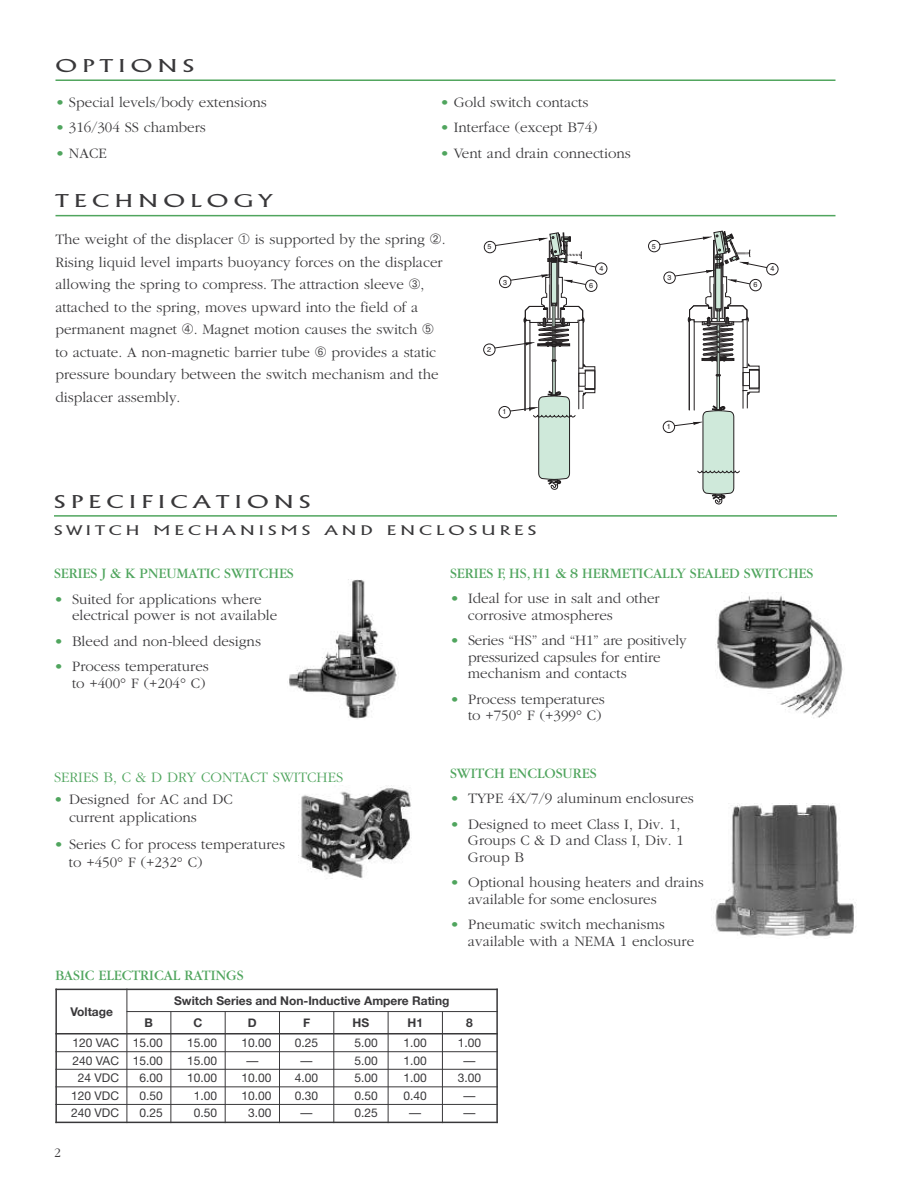
<style>
.page{position:relative;width:918px;height:1188px;background:#fff}
.page>*{position:absolute;margin:0;border:0;box-sizing:border-box;transform-origin:0 0}
.t1{font:300 18px "Alberta Wide";letter-spacing:.3em;color:#39383a}
.t2{font:300 15px/16.5px "Garamond";color:#39383a}
.t3{font:15px "Garamond";color:#50a55e}
.t4{font:300 15px "Garamond";color:#50a55e}
.t5{font:300 13.5px "Alberta Wide";letter-spacing:.3em;color:#39383a}
.t6{font:300 13.5px "Garamond";color:#39383a}
.t7{font:12px "Helvetica Neue";color:#39383a}
.t8{font:700 12px "Helvetica Neue";color:#39383a}
.t9{font:7.2px "Helvetica";color:#231f20}
.s1{color:#50a55e}
</style>
<div class="page">
<hr style="left:56px;top:79px;width:780px;height:2px;background:#50a55e">
<hr style="left:56px;top:215px;width:780px;height:1px;background:#50a55e">
<div style="left:648px;top:240px;width:12px;height:12px;border:1px solid #231f20;border-radius:50%"></div>
<div style="left:484px;top:241px;width:12px;height:12px;border:1px solid #231f20;border-radius:50%"></div>
<div style="left:483px;top:344px;width:12px;height:12px;border:1px solid #231f20;border-radius:50%"></div>
<svg style="left:489px;top:232px;width:119px;height:258px"></svg>
<svg style="left:653px;top:231px;width:125px;height:273px"></svg>
<img style="left:289px;top:580px;width:108px;height:139px">
<img style="left:717px;top:592px;width:126px;height:126px">
<hr style="left:54px;top:515px;width:783px;height:2px;background:#50a55e">
<hr style="left:55px;top:989px;width:2px;height:134px;background:#39383a">
<hr style="left:127px;top:989px;width:1px;height:134px;background:#39383a">
<hr style="left:170px;top:1011px;width:1px;height:112px;background:#39383a">
<hr style="left:225px;top:1011px;width:1px;height:112px;background:#39383a">
<hr style="left:279px;top:1011px;width:1px;height:112px;background:#39383a">
<hr style="left:333px;top:1011px;width:1px;height:112px;background:#39383a">
<hr style="left:388px;top:1011px;width:1px;height:112px;background:#39383a">
<hr style="left:442px;top:1011px;width:1px;height:112px;background:#39383a">
<hr style="left:496px;top:989px;width:2px;height:134px;background:#39383a">
<hr style="left:55px;top:989px;width:443px;height:1px;background:#39383a">
<hr style="left:127px;top:1011px;width:371px;height:1px;background:#39383a">
<hr style="left:55px;top:1033px;width:443px;height:2px;background:#39383a">
<hr style="left:55px;top:1051px;width:443px;height:1px;background:#39383a">
<hr style="left:55px;top:1069px;width:443px;height:1px;background:#39383a">
<hr style="left:55px;top:1086px;width:443px;height:1px;background:#39383a">
<hr style="left:55px;top:1104px;width:443px;height:1px;background:#39383a">
<hr style="left:55px;top:1122px;width:443px;height:1px;background:#39383a">
<img style="left:715px;top:803px;width:141px;height:135px">
<img style="left:298px;top:786px;width:113px;height:93px">
<p class="t1" style="left:56px;top:56px;width:140px">OPTIONS</p>
<p class="t2" style="left:55px;top:93px;width:213px"><span class="s1">•</span> Special levels/body extensions</p>
<p class="t2" style="left:55px;top:119px;width:152px"><span class="s1">•</span> 316/304 SS chambers</p>
<p class="t2" style="left:55px;top:144px;width:53px"><span class="s1">•</span> NACE</p>
<p class="t2" style="left:440px;top:93px;width:150px"><span class="s1">•</span> Gold switch contacts</p>
<p class="t2" style="left:440px;top:119px;width:159px"><span class="s1">•</span> Interface (except B74)</p>
<p class="t2" style="left:440px;top:144px;width:192px"><span class="s1">•</span> Vent and drain connections</p>
<p class="t1" style="left:56px;top:191px;width:218px">TECHNOLOGY</p>
<p class="t2" style="left:55px;top:228px;width:392px;line-height:22.5px">The weight of the displacer ➀ is supported by the spring ➁.<br>Rising liquid level imparts buoyancy forces on the displacer allowing the spring to compress. The attraction sleeve ➂, attached to the spring, moves upward into the field of a permanent magnet ➃. Magnet motion causes the switch ➄ to actuate. A non-magnetic barrier tube ≈ provides a static pressure boundary between the switch mechanism and the displacer assembly.</p>
<p class="t9" style="left:488px;top:241px;width:6px">5</p>
<p class="t9" style="left:503px;top:276px;width:6px">3</p>
<p class="t9" style="left:487px;top:344px;width:6px">2</p>
<p class="t9" style="left:503px;top:406px;width:6px">1</p>
<p class="t9" style="left:599px;top:263px;width:6px">4</p>
<p class="t9" style="left:589px;top:280px;width:6px">6</p>
<p class="t9" style="left:652px;top:240px;width:6px">5</p>
<p class="t9" style="left:667px;top:272px;width:6px">3</p>
<p class="t9" style="left:667px;top:421px;width:6px">1</p>
<p class="t1" style="left:54px;top:491px;width:258px">SPECIFICATIONS</p>
<p class="t5" style="left:54px;top:522px;width:484px">SWITCH MECHANISMS AND ENCLOSURES</p>
<p class="t9" style="left:753px;top:279px;width:6px">6</p>
<p class="t9" style="left:770px;top:263px;width:6px">4</p>
<p class="t3" style="left:54px;top:568px;width:241px">SERIES J &amp; K PNEUMATIC SWITCHES</p>
<p class="t2" style="left:72px;top:590px;width:207px;text-indent:-18px"><span class="s1">•</span> Suited for applications where electrical power is not available</p>
<p class="t2" style="left:54px;top:632px;width:209px"><span class="s1">•</span> Bleed and non-bleed designs</p>
<p class="t2" style="left:54px;top:658px;width:156px;text-align:right"><span class="s1">•</span> Process temperatures to +400° F (+204° C)</p>
<p class="t4" style="left:54px;top:768px;width:291px">SERIES B, C &amp; D DRY CONTACT SWITCHES</p>
<p class="t2" style="left:69px;top:790px;width:165px;line-height:18px;text-indent:-15px"><span class="s1">•</span> Designed for AC and DC current applications</p>
<p class="t2" style="left:69px;top:835px;width:218px;line-height:18px;text-indent:-15px"><span class="s1">•</span> Series C for process temperatures to +450° F (+232° C)</p>
<p class="t3" style="left:450px;top:568px;width:365px">SERIES F, HS, H1 &amp; 8 HERMETICALLY SEALED SWITCHES</p>
<p class="t2" style="left:468px;top:590px;width:193px;text-indent:-18px"><span class="s1">•</span> Ideal for use in salt and other corrosive atmospheres</p>
<p class="t2" style="left:468px;top:632px;width:220px;text-indent:-18px"><span class="s1">•</span> Series “HS” and “H1” are positively pressurized capsules for entire mechanism and contacts</p>
<p class="t2" style="left:450px;top:690px;width:156px;text-align:right"><span class="s1">•</span> Process temperatures to +750° F (+399° C)</p>
<p class="t3" style="left:450px;top:768px;width:148px">SWITCH ENCLOSURES</p>
<p class="t2" style="left:450px;top:790px;width:245px"><span class="s1">•</span> TYPE 4X/7/9 aluminum enclosures</p>
<p class="t2" style="left:468px;top:815px;width:218px;text-indent:-18px"><span class="s1">•</span> Designed to meet Class I, Div. 1,<br>Groups C &amp; D and Class I, Div. 1<br>Group B</p>
<p class="t2" style="left:468px;top:874px;width:237px;text-indent:-18px"><span class="s1">•</span> Optional housing heaters and drains available for some enclosures</p>
<p class="t2" style="left:468px;top:916px;width:228px;text-indent:-18px"><span class="s1">•</span> Pneumatic switch mechanisms available with a NEMA 1 enclosure</p>
<p class="t3" style="left:55px;top:971px;width:190px">BASIC ELECTRICAL RATINGS</p>
<p class="t8" style="left:70px;top:1004px;width:44px">Voltage</p>
<p class="t8" style="left:174px;top:994px;width:277px">Switch Series and Non-Inductive Ampere Rating</p>
<p class="t8" style="left:145px;top:1015px;width:10px">B</p>
<p class="t8" style="left:194px;top:1015px;width:10px">C</p>
<p class="t8" style="left:248px;top:1015px;width:10px">D</p>
<p class="t8" style="left:303px;top:1015px;width:9px">F</p>
<p class="t8" style="left:353px;top:1015px;width:18px">HS</p>
<p class="t8" style="left:407px;top:1015px;width:17px">H1</p>
<p class="t8" style="left:466px;top:1015px;width:8px">8</p>
<p class="t7" style="left:72px;top:1038px;width:92px">120 VAC 15.00</p>
<p class="t7" style="left:187px;top:1038px;width:32px">15.00</p>
<p class="t7" style="left:242px;top:1038px;width:32px">10.00</p>
<p class="t7" style="left:295px;top:1038px;width:25px">0.25</p>
<p class="t7" style="left:354px;top:1038px;width:25px">5.00</p>
<p class="t7" style="left:404px;top:1038px;width:25px">1.00</p>
<p class="t7" style="left:458px;top:1038px;width:25px">1.00</p>
<p class="t7" style="left:72px;top:1056px;width:92px">240 VAC 15.00</p>
<p class="t7" style="left:187px;top:1056px;width:32px">15.00</p>
<p class="t7" style="left:246px;top:1056px;width:13px">—</p>
<p class="t7" style="left:301px;top:1056px;width:13px">—</p>
<p class="t7" style="left:354px;top:1056px;width:25px">5.00</p>
<p class="t7" style="left:404px;top:1056px;width:25px">1.00</p>
<p class="t7" style="left:464px;top:1056px;width:13px">—</p>
<p class="t7" style="left:78px;top:1074px;width:43px">24 VDC</p>
<p class="t7" style="left:140px;top:1074px;width:25px">6.00</p>
<p class="t7" style="left:187px;top:1074px;width:32px">10.00</p>
<p class="t7" style="left:242px;top:1074px;width:32px">10.00</p>
<p class="t7" style="left:295px;top:1074px;width:25px">4.00</p>
<p class="t7" style="left:354px;top:1074px;width:25px">5.00</p>
<p class="t7" style="left:404px;top:1074px;width:25px">1.00</p>
<p class="t7" style="left:458px;top:1074px;width:25px">3.00</p>
<p class="t7" style="left:71px;top:1091px;width:49px">120 VDC</p>
<p class="t7" style="left:140px;top:1091px;width:25px">0.50</p>
<p class="t7" style="left:194px;top:1091px;width:25px">1.00</p>
<p class="t7" style="left:242px;top:1091px;width:32px">10.00</p>
<p class="t7" style="left:295px;top:1091px;width:25px">0.30</p>
<p class="t7" style="left:354px;top:1091px;width:25px">0.50</p>
<p class="t7" style="left:404px;top:1091px;width:25px">0.40</p>
<p class="t7" style="left:464px;top:1091px;width:13px">—</p>
<p class="t7" style="left:71px;top:1109px;width:49px">240 VDC</p>
<p class="t7" style="left:140px;top:1109px;width:25px">0.25</p>
<p class="t7" style="left:194px;top:1109px;width:25px">0.50</p>
<p class="t7" style="left:248px;top:1109px;width:25px">3.00</p>
<p class="t7" style="left:301px;top:1109px;width:13px">—</p>
<p class="t7" style="left:354px;top:1109px;width:25px">0.25</p>
<p class="t7" style="left:409px;top:1109px;width:13px">—</p>
<p class="t7" style="left:464px;top:1109px;width:13px">—</p>
<p class="t6" style="left:54px;top:1144px;width:8px">2</p>
</div>
